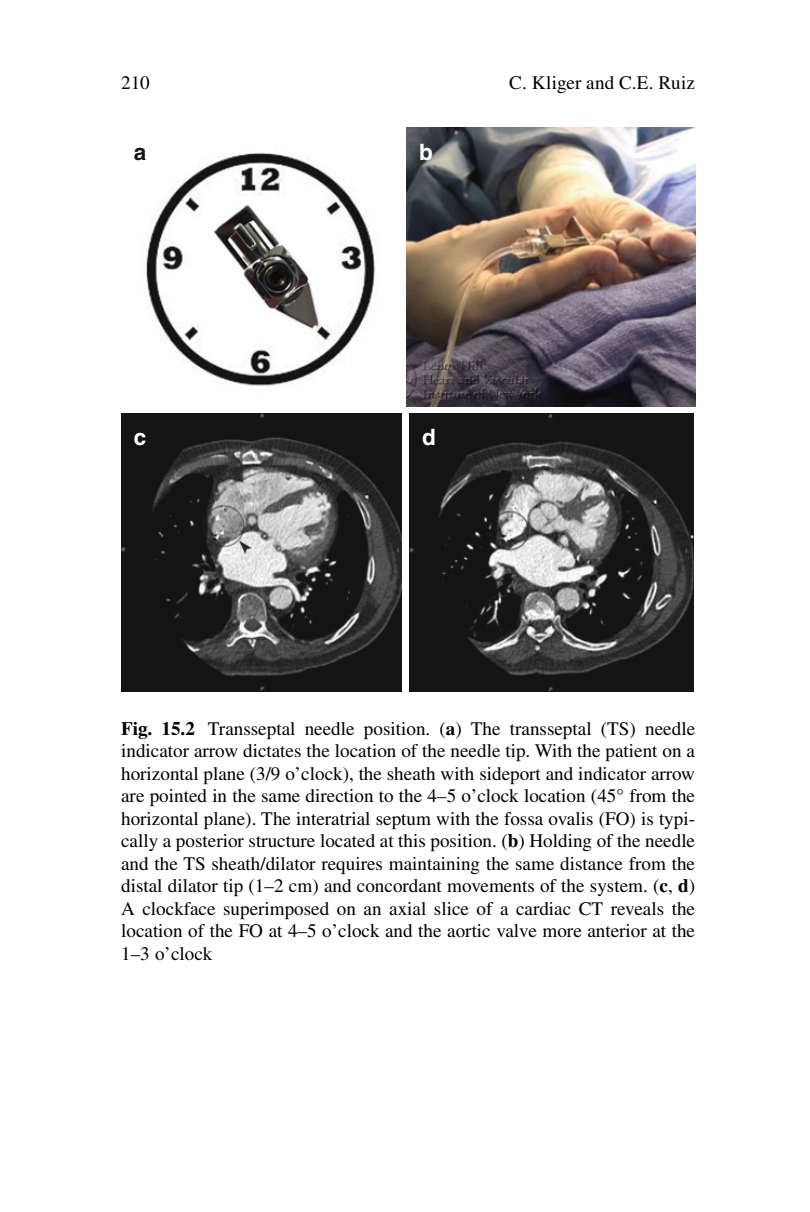
<style>
.page{position:relative;width:810px;height:1212px;background:#fff}
.page>*{position:absolute;margin:0;border:0;box-sizing:border-box;transform-origin:0 0}
.t1{font:700 22.5px "Xjljgh Helvetica";color:#fff}
.t2{font:700 22.5px "Xjljgh Helvetica";color:#131413}
.t3{font:19.12px/22.5px "Nsrkkq Times";color:#000;text-align:justify}
.s1{font-family:"Thrypq Times";font-weight:700}
</style>
<div class="page">
<img style="left:121px;top:413px;width:280px;height:278px">
<img style="left:410px;top:413px;width:284px;height:278px">
<img style="left:406px;top:128px;width:289px;height:279px">
<img style="left:146px;top:153px;width:229px;height:233px">
<p class="t3" style="left:121px;top:73px;width:30px">210</p>
<p class="t2" style="left:134px;top:139px;width:14px">a</p>
<p class="t1" style="left:419px;top:139px;width:15px">b</p>
<p class="t3" style="left:509px;top:73px;width:187px">C. Kliger and C.E. Ruiz</p>
<p class="t1" style="left:134px;top:424px;width:14px">c</p>
<p class="t1" style="left:422px;top:424px;width:15px">d</p>
<p class="t3" style="left:121px;top:719px;width:576px"><span class="s1">Fig. 15.2</span> Transseptal needle position. ( <span class="s1">a</span> ) The transseptal (TS) needle indicator arrow dictates the location of the needle tip. With the patient on a horizontal plane (3/9 o’clock), the sheath with sideport and indicator arrow are pointed in the same direction to the 4–5 o’clock location (45° from the horizontal plane). The interatrial septum with the fossa ovalis (FO) is typi&shy;cally a posterior structure located at this position. ( <span class="s1">b</span> ) Holding of the needle and the TS sheath/dilator requires maintaining the same distance from the distal dilator tip (1–2 cm) and concordant movements of the system. ( <span class="s1">c</span> , <span class="s1">d</span> )<br>A clockface superimposed on an axial slice of a cardiac CT reveals the location of the FO at 4–5 o’clock and the aortic valve more anterior at the 1–3 o’clock</p>
</div>
